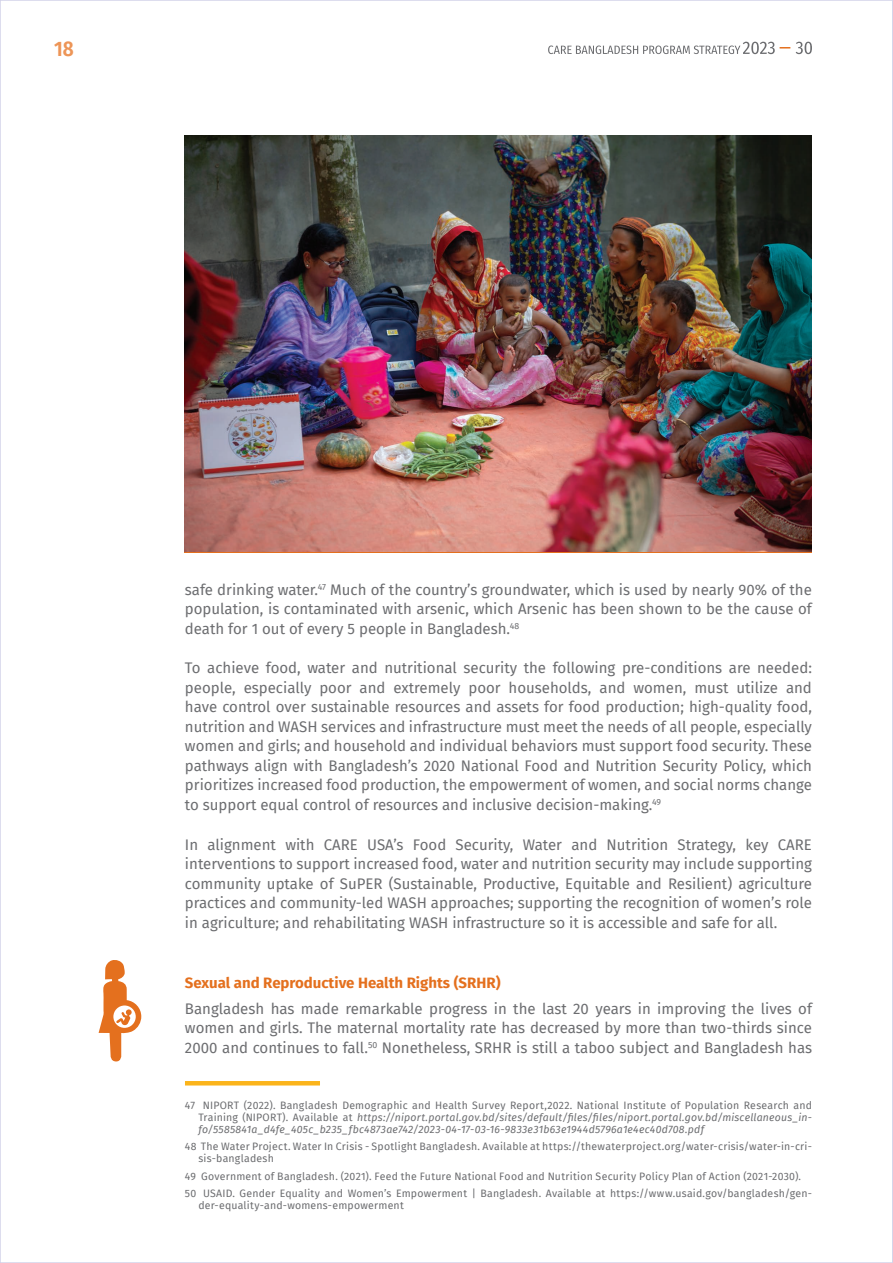
<style>
.page{position:relative;width:893px;height:1263px;background:#fff}
.page>*{position:absolute;margin:0;border:0;box-sizing:border-box;transform-origin:0 0}
.t1{font:600 21px "Fira Sans Condensed";color:#ed9557}
.t2{font:15px/19.5px "Fira Sans";color:#6c6d70;text-align:justify}
.t3{font:700 15px "Fira Sans";color:#e4701e}
.t4{font:10.5px/12px "Fira Sans";letter-spacing:.02em;color:#6c6d70}
.t5{font:italic 10.5px/12px "Fira Sans";letter-spacing:.025em;color:#6c6d70;text-align:justify}
.s1{font-style:normal}
</style>
<div class="page">
<svg style="left:796px;top:42px;width:16px;height:12px"></svg>
<svg style="left:548px;top:42px;width:242px;height:12px"></svg>
<svg style="left:892px;top:0;width:1px;height:1263px"></svg>
<hr style="left:185px;top:1081px;width:135px;height:4px;background:#fbb41b">
<img style="left:185px;top:135px;width:627px;height:417px">
<svg style="left:99px;top:960px;width:42px;height:101px"></svg>
<h1 class="t1" style="left:54px;top:32px;width:21px">18</h1>
<p class="t2" style="left:185px;top:579px;width:628px">safe drinking water.<sup>47</sup> Much of the country’s groundwater, which is used by nearly 90% of the population, is contaminated with arsenic, which Arsenic has been shown to be the cause of death for 1 out of every 5 people in Bangladesh.<sup>48</sup></p>
<p class="t2" style="left:185px;top:658px;width:628px">To achieve food, water and nutritional security the following pre-conditions are needed: people, especially poor and extremely poor households, and women, must utilize and have control over sustainable resources and assets for food production; high-quality food, nutrition and WASH services and infrastructure must meet the needs of all people, especially women and girls; and household and individual behaviors must support food security. These pathways align with Bangladesh’s 2020 National Food and Nutrition Security Policy, which prioritizes increased food production, the empowerment of women, and social norms change to support equal control of resources and inclusive decision-making.<sup>49</sup></p>
<p class="t2" style="left:185px;top:834px;width:628px">In alignment with CARE USA’s Food Security, Water and Nutrition Strategy, key CARE interventions to support increased food, water and nutrition security may include supporting community uptake of SuPER (Sustainable, Productive, Equitable and Resilient) agriculture practices and community-led WASH approaches; supporting the recognition of women’s role in agriculture; and rehabilitating WASH infrastructure so it is accessible and safe for all.</p>
<p class="t3" style="left:185px;top:970px;width:317px">Sexual and Reproductive Health Rights (SRHR)</p>
<p class="t2" style="left:185px;top:998px;width:629px">Bangladesh has made remarkable progress in the last 20 years in improving the lives of women and girls. The maternal mortality rate has decreased by more than two-thirds since 2000 and continues to fall.<sup>50</sup> Nonetheless, SRHR is still a taboo subject and Bangladesh has</p>
<p class="t5" style="left:198px;top:1099px;width:615px;text-indent:-14px"><span class="s1">47 NIPORT (2022). Bangladesh Demographic and Health Survey Report,2022. National Institute of Population Research and Training (NIPORT). Available at</span> https://niport.portal.gov.bd/sites/default/files/files/niport.portal.gov.bd/miscellaneous_in&shy;fo/5585841a_d4fe_405c_b235_fbc4873ae742/2023-04-17-03-16-9833e31b63e1944d5796a1e4ec40d708.pdf</p>
<p class="t4" style="left:198px;top:1140px;width:615px;text-indent:-13px">48 The Water Project. Water In Crisis - Spotlight Bangladesh. Available at https://thewaterproject.org/water-crisis/water-in-cri&shy;sis-bangladesh</p>
<p class="t4" style="left:185px;top:1167px;width:628px;line-height:17.4px">49 Government of Bangladesh. (2021). Feed the Future National Food and Nutrition Security Policy Plan of Action (2021-2030).<br>50 USAID. Gender Equality and Women’s Empowerment | Bangladesh. Available at https://www.usaid.gov/bangladesh/gen-</p>
<p class="t4" style="left:198px;top:1199px;width:207px">der-equality-and-womens-empowerment</p>
</div>
